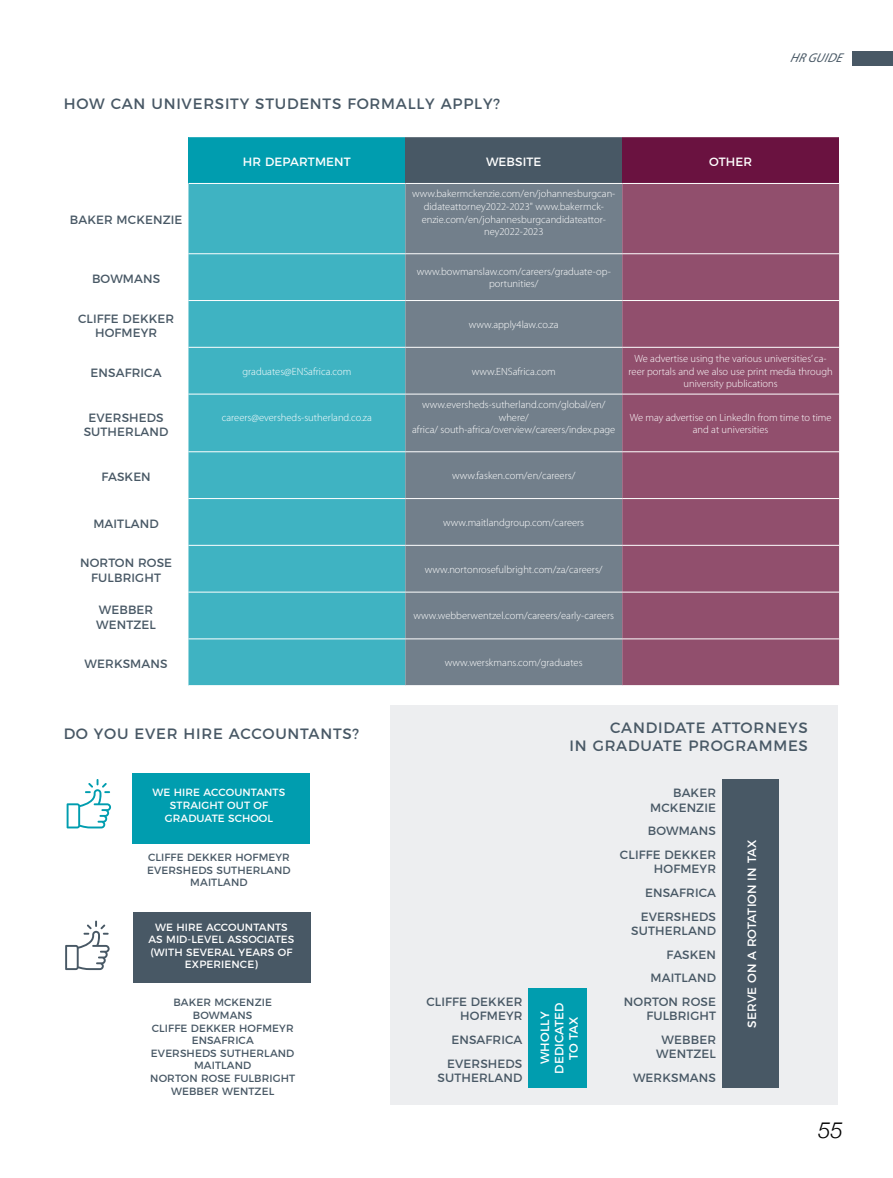
<style>
.page{position:relative;width:893px;height:1178px;background:#fff}
.page>*{position:absolute;margin:0;border:0;box-sizing:border-box;transform-origin:0 0}
.t1{font:italic 300 22.5px "Helvetica Neue";color:#000}
.t2{font:15px/18px "Montserrat";letter-spacing:.05em;color:#485865;text-align:right}
.t3{font:italic 12.75px "Myriad Pro";color:#485865}
.t4{font:12px/23.5px "Montserrat";letter-spacing:.01em;color:#485865;text-align:right}
.t5{font:12px/14.4px "Montserrat";letter-spacing:.01em;color:#fff;text-align:center}
.t6{font:300 10.5px/12.6px "Myriad Pro";color:#fff;text-align:center}
.t7{font:10.5px/12.6px "Montserrat";letter-spacing:.01em;color:#485865;text-align:center}
.t8{font:10.5px/12.6px "Montserrat";letter-spacing:.01em;color:#fff;text-align:center}
</style>
<div class="page">
<div style="left:188px;top:137px;width:217px;height:46px;background:#009daf"></div>
<div style="left:405px;top:137px;width:217px;height:46px;background:#485865"></div>
<div style="left:622px;top:137px;width:217px;height:46px;background:#6a1240"></div>
<div style="left:188px;top:184px;width:217px;height:501px;background:#3fb3c2"></div>
<div style="left:405px;top:184px;width:217px;height:501px;background:#727f8b"></div>
<div style="left:622px;top:184px;width:217px;height:501px;background:#914f6d"></div>
<hr style="left:622px;top:253px;width:217px;height:1px;background:#fff">
<hr style="left:622px;top:300px;width:217px;height:1px;background:#fff">
<hr style="left:622px;top:347px;width:217px;height:1px;background:#fff">
<hr style="left:622px;top:394px;width:217px;height:1px;background:#fff">
<hr style="left:622px;top:451px;width:217px;height:1px;background:#fff">
<hr style="left:622px;top:498px;width:217px;height:1px;background:#fff">
<hr style="left:622px;top:545px;width:217px;height:1px;background:#fff">
<hr style="left:622px;top:592px;width:217px;height:1px;background:#fff">
<hr style="left:622px;top:638px;width:217px;height:1px;background:#fff">
<hr style="left:405px;top:253px;width:217px;height:1px;background:#fff">
<hr style="left:405px;top:300px;width:217px;height:1px;background:#fff">
<hr style="left:405px;top:347px;width:217px;height:1px;background:#fff">
<hr style="left:405px;top:394px;width:217px;height:1px;background:#fff">
<hr style="left:405px;top:451px;width:217px;height:1px;background:#fff">
<hr style="left:405px;top:498px;width:217px;height:1px;background:#fff">
<hr style="left:405px;top:545px;width:217px;height:1px;background:#fff">
<hr style="left:405px;top:592px;width:217px;height:1px;background:#fff">
<hr style="left:405px;top:638px;width:217px;height:1px;background:#fff">
<hr style="left:188px;top:253px;width:217px;height:1px;background:#fff">
<hr style="left:188px;top:300px;width:217px;height:1px;background:#fff">
<hr style="left:188px;top:347px;width:217px;height:1px;background:#fff">
<hr style="left:188px;top:394px;width:217px;height:1px;background:#fff">
<hr style="left:188px;top:451px;width:217px;height:1px;background:#fff">
<hr style="left:188px;top:498px;width:217px;height:1px;background:#fff">
<hr style="left:188px;top:545px;width:217px;height:1px;background:#fff">
<hr style="left:188px;top:592px;width:217px;height:1px;background:#fff">
<hr style="left:188px;top:638px;width:217px;height:1px;background:#fff">
<div style="left:390px;top:705px;width:448px;height:400px;background:#edeef0"></div>
<div style="left:528px;top:988px;width:59px;height:100px;background:#009daf"></div>
<div style="left:722px;top:780px;width:57px;height:308px;background:#485865"></div>
<div style="left:132px;top:773px;width:177px;height:70px;background:#009daf"></div>
<svg style="left:67px;top:779px;width:44px;height:49px"></svg>
<svg style="left:65px;top:920px;width:45px;height:50px"></svg>
<div style="left:133px;top:912px;width:177px;height:71px;background:#485865"></div>
<div style="left:852px;top:51px;width:41px;height:15px;background:#485865"></div>
<h2 class="t2" style="left:64px;top:93px;width:438px">HOW CAN UNIVERSITY STUDENTS FORMALLY APPLY?</h2>
<p class="t4" style="left:70px;top:207px;width:114px">BAKER MCKENZIE</p>
<p class="t5" style="left:243px;top:153px;width:109px">HR DEPARTMENT</p>
<p class="t5" style="left:486px;top:153px;width:57px">WEBSITE</p>
<p class="t5" style="left:709px;top:153px;width:45px">OTHER</p>
<p class="t6" style="left:412px;top:188px;width:205px">www.bakermckenzie.com/en/johannesburgcan&shy;didateattorney2022-2023" www.bakermck&shy;enzie.com/en/johannesburgcandidateattor&shy;ney2022-2023</p>
<p class="t3" style="left:790px;top:49px;width:57px">HRGUIDE</p>
<p class="t4" style="left:92px;top:266px;width:70px">BOWMANS</p>
<p class="t6" style="left:417px;top:265px;width:196px">www.bowmanslaw.com/careers/graduate-op&shy;portunities/</p>
<p class="t4" style="left:78px;top:310px;width:98px;line-height:14.4px;text-align:center">CLIFFE DEKKER<br>HOFMEYR</p>
<p class="t6" style="left:469px;top:318px;width:91px">www.apply4law.co.za</p>
<p class="t4" style="left:91px;top:359px;width:72px">ENSAFRICA</p>
<p class="t6" style="left:243px;top:365px;width:110px">graduates@ENSafrica.com</p>
<p class="t6" style="left:472px;top:365px;width:85px">www.ENSafrica.com</p>
<p class="t4" style="left:84px;top:409px;width:86px;line-height:14.4px;text-align:center">EVERSHEDS<br>SUTHERLAND</p>
<p class="t6" style="left:222px;top:411px;width:152px">careers@eversheds-sutherland.co.za</p>
<p class="t6" style="left:412px;top:398px;width:205px">www.eversheds-sutherland.com/global/en/ where/<br>africa/ south-africa/overview/careers/index.page</p>
<p class="t4" style="left:101px;top:464px;width:51px">FASKEN</p>
<p class="t6" style="left:452px;top:469px;width:125px">www.fasken.com/en/careers/</p>
<p class="t4" style="left:93px;top:511px;width:67px">MAITLAND</p>
<p class="t6" style="left:443px;top:516px;width:142px">www.maitlandgroup.com/careers</p>
<p class="t4" style="left:80px;top:555px;width:94px;line-height:14.4px;text-align:center">NORTON ROSE<br>FULBRIGHT</p>
<p class="t6" style="left:425px;top:563px;width:179px">www.nortonrosefulbright.com/za/careers/</p>
<p class="t4" style="left:96px;top:602px;width:61px;line-height:14.4px;text-align:left">WEBBER<br>WENTZEL</p>
<p class="t6" style="left:414px;top:610px;width:202px">www.webberwentzel.com/careers/early-careers</p>
<p class="t4" style="left:85px;top:651px;width:84px">WERKSMANS</p>
<p class="t6" style="left:445px;top:656px;width:139px">www.werskmans.com/graduates</p>
<p class="t6" style="left:629px;top:352px;width:206px">We advertise using the various universities’ ca&shy;reer portals and we also use print media through university publications</p>
<p class="t6" style="left:630px;top:411px;width:203px">We may advertise on LinkedIn from time to time and at universities</p>
<h2 class="t2" style="left:64px;top:723px;width:297px">DO YOU EVER HIRE ACCOUNTANTS?</h2>
<p class="t8" style="left:153px;top:785px;width:134px">WE HIRE ACCOUNTANTS<br>STRAIGHT OUT OF<br>GRADUATE SCHOOL</p>
<p class="t7" style="left:147px;top:850px;width:145px">CLIFFE DEKKER HOFMEYR<br>EVERSHEDS SUTHERLAND<br>MAITLAND</p>
<p class="t8" style="left:148px;top:920px;width:147px">WE HIRE ACCOUNTANTS<br>AS MID-LEVEL ASSOCIATES (WITH SEVERAL YEARS OF<br>EXPERIENCE)</p>
<p class="t7" style="left:150px;top:995px;width:146px">BAKER MCKENZIE<br>BOWMANS<br>CLIFFE DEKKER HOFMEYR<br>ENSAFRICA<br>EVERSHEDS SUTHERLAND<br>MAITLAND<br>NORTON ROSE FULBRIGHT<br>WEBBER WENTZEL</p>
<h2 class="t2" style="left:569px;top:717px;width:240px">CANDIDATE ATTORNEYS<br>IN GRADUATE PROGRAMMES</h2>
<p class="t4" style="left:426px;top:993px;width:98px;line-height:14.4px">CLIFFE DEKKER<br>HOFMEYR</p>
<p class="t5" style="left:537px;top:1074px;width:73px;rotate:-90deg">WHOLLY<br>DEDICATED<br>TO TAX</p>
<p class="t4" style="left:447px;top:1027px;width:77px;text-align:center">ENSAFRICA<br>EVERSHEDS</p>
<p class="t4" style="left:438px;top:1065px;width:86px">SUTHERLAND</p>
<p class="t4" style="left:650px;top:785px;width:67px;line-height:14.4px">BAKER<br>MCKENZIE</p>
<p class="t4" style="left:620px;top:818px;width:98px">BOWMANS<br>CLIFFE DEKKER</p>
<p class="t4" style="left:641px;top:856px;width:77px">HOFMEYR<br>ENSAFRICA<br>EVERSHEDS</p>
<p class="t4" style="left:624px;top:918px;width:94px">SUTHERLAND<br>FASKEN<br>MAITLAND<br>NORTON ROSE</p>
<p class="t4" style="left:646px;top:1003px;width:71px">FULBRIGHT<br>WEBBER</p>
<p class="t4" style="left:633px;top:1041px;width:84px">WENTZEL<br>WERKSMANS</p>
<p class="t5" style="left:744px;top:1027px;width:189px;rotate:-90deg">SERVE ON A ROTATION IN TAX</p>
<h1 class="t1" style="left:818px;top:1112px;width:27px">55</h1>
</div>
